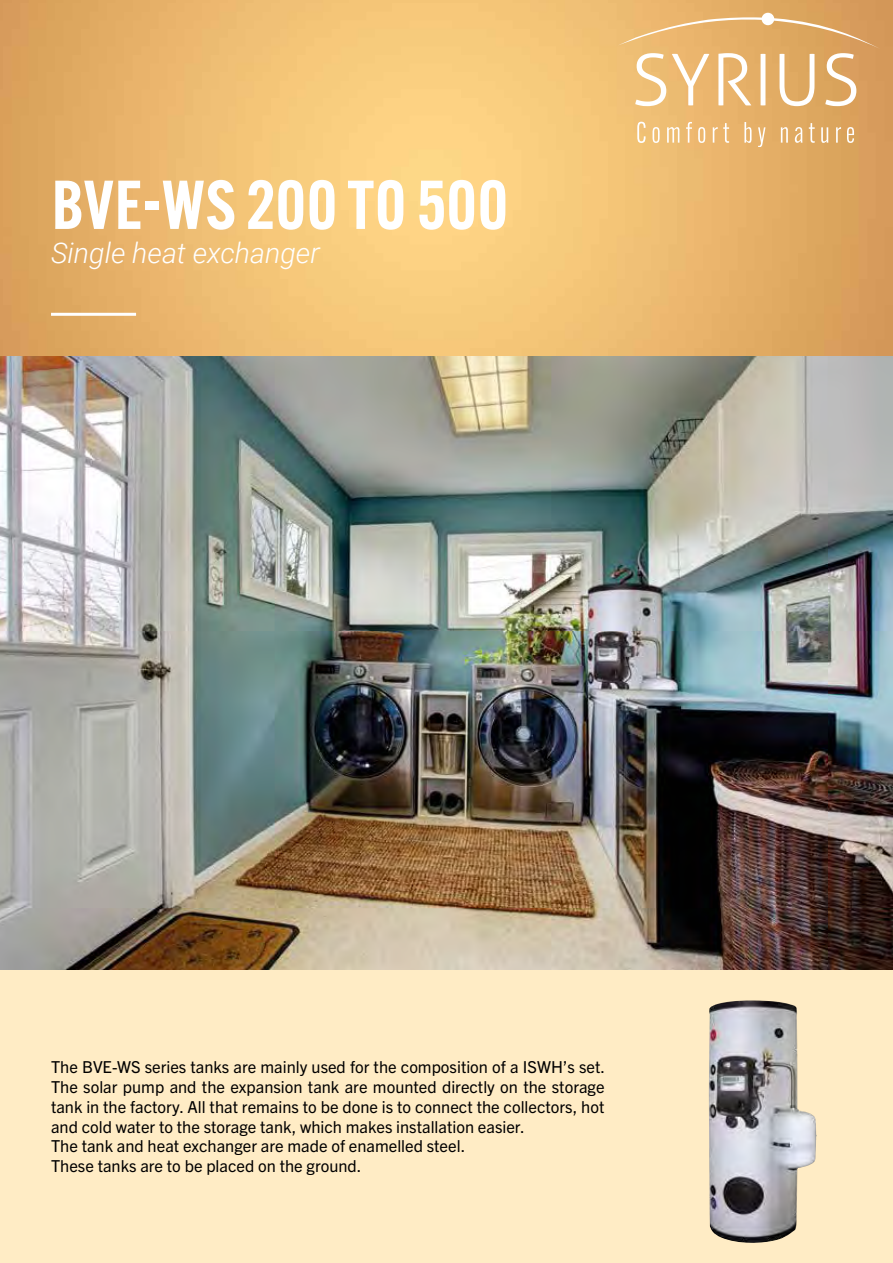
<style>
.page{position:relative;width:893px;height:1263px;background:#fff}
.page>*{position:absolute;margin:0;border:0;box-sizing:border-box;transform-origin:0 0}
.t1{font:600 67.5px "Alternate Gothic ATF";color:#fff}
.t2{font:italic 300 28.5px "Roboto";color:#fff}
.t3{font:16.5px/19.8px "Trade Gothic Next LT Pro";color:#000}
</style>
<div class="page">
<img style="left:0;top:0;width:893px;height:970px">
<div style="left:0;top:970px;width:893px;height:293px;background:#ffecc5"></div>
<svg style="left:618px;top:13px;width:262px;height:93px;background:#e7b97c"></svg>
<svg style="left:637px;top:122px;width:9px;height:21px"></svg>
<svg style="left:653px;top:127px;width:7px;height:16px"></svg>
<svg style="left:667px;top:127px;width:12px;height:16px"></svg>
<svg style="left:686px;top:122px;width:6px;height:21px"></svg>
<svg style="left:698px;top:127px;width:7px;height:16px"></svg>
<svg style="left:713px;top:123px;width:16px;height:20px"></svg>
<svg style="left:744px;top:122px;width:7px;height:21px"></svg>
<svg style="left:758px;top:127px;width:7px;height:20px"></svg>
<svg style="left:781px;top:127px;width:7px;height:16px"></svg>
<svg style="left:795px;top:127px;width:7px;height:16px"></svg>
<svg style="left:809px;top:123px;width:6px;height:20px"></svg>
<svg style="left:821px;top:127px;width:7px;height:16px"></svg>
<svg style="left:836px;top:127px;width:5px;height:16px"></svg>
<svg style="left:847px;top:127px;width:7px;height:16px"></svg>
<hr style="left:51px;top:313px;width:85px;height:3px;background:#fff">
<img style="left:708px;top:1000px;width:109px;height:243px">
<h1 class="t1" style="left:52px;top:162px;width:458px">BVE-WS 200 TO 500</h1>
<h2 class="t2" style="left:51px;top:233px;width:270px">Single heat exchanger</h2>
<p class="t3" style="left:51px;top:1056px;width:556px">The BVE-WS series tanks are mainly used for the composition of a ISWH’s set.<br>The solar pump and the expansion tank are mounted directly on the storage tank in the factory. All that remains to be done is to connect the collectors, hot and cold water to the storage tank, which makes installation easier.<br>The tank and heat exchanger are made of enamelled steel.<br>These tanks are to be placed on the ground.</p>
</div>
